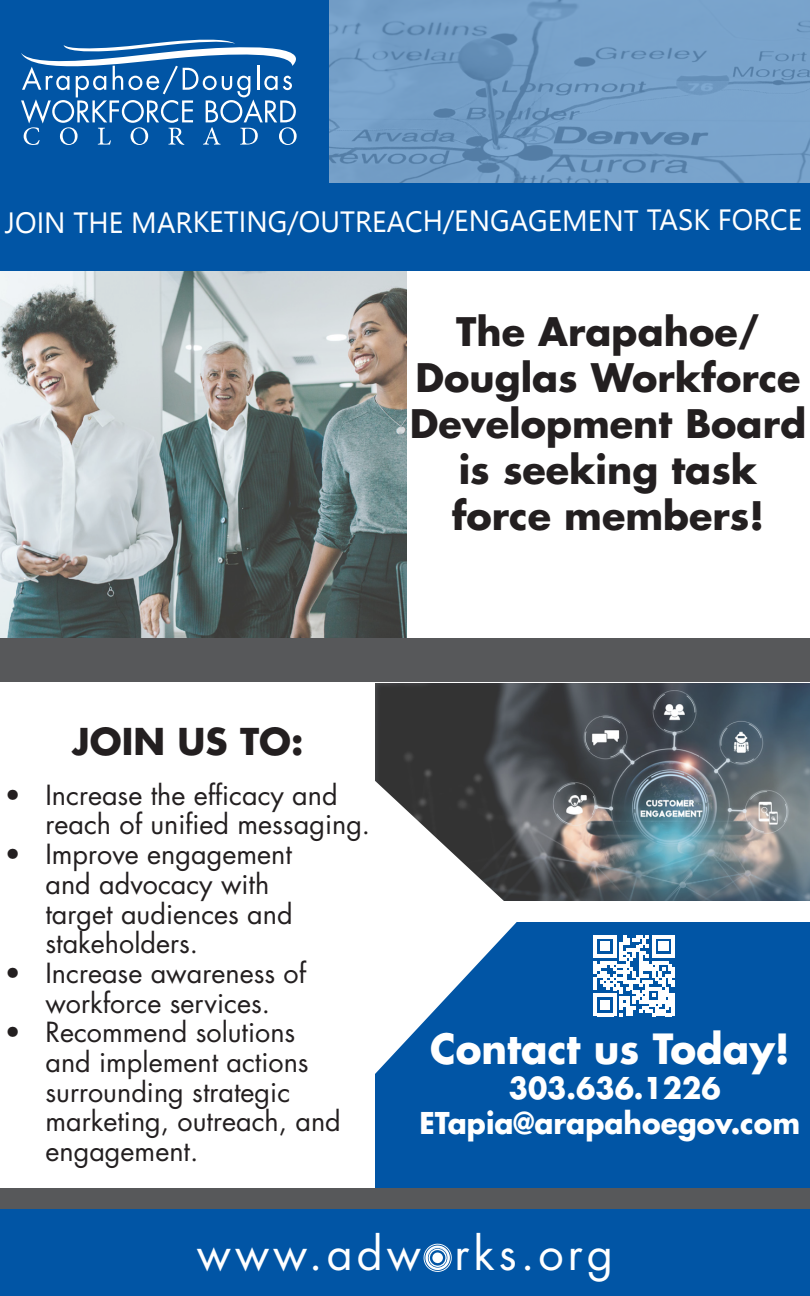
<style>
.page{position:relative;width:810px;height:1296px;background:#fff}
.page>*{position:absolute;margin:0;border:0;box-sizing:border-box;transform-origin:0 0}
.t1{font:45px "Futura Std";letter-spacing:.09em;color:#fff}
.t2{font:700 40.5px "Futura Std";color:#fff;scale:.96 1}
.t3{font:700 38.25px/45.9px "Futura Std";color:#231f20;text-align:center}
.t4{font:700 36px "Futura Std";color:#231f20}
.t5{font:700 29.25px "Futura Std";color:#fff;scale:.96 1}
.t6{font:27px/29.7px "Futura Std";color:#231f20}
</style>
<div class="page">
<div style="left:376px;top:922px;width:434px;height:266px;background:#0155a5"></div>
<svg style="left:328px;top:0;width:482px;height:183px;background:#729cc5"></svg>
<div style="left:0;top:1209px;width:810px;height:87px;background:#0155a5"></div>
<div style="left:0;top:1188px;width:810px;height:21px;background:#57585a"></div>
<svg style="left:423px;top:1243px;width:29px;height:29px"></svg>
<div style="left:0;top:0;width:328px;height:190px;background:#0155a5"></div>
<svg style="left:21px;top:39px;width:276px;height:106px"></svg>
<img style="left:376px;top:683px;width:434px;height:218px">
<svg style="left:375px;top:739px;width:146px;height:435px"></svg>
<img style="left:0;top:270px;width:406px;height:368px">
<div style="left:0;top:638px;width:810px;height:43px;background:#57585a"></div>
<div style="left:0;top:183px;width:810px;height:87px;background:#0155a5"></div>
<svg style="left:594px;top:935px;width:81px;height:81px"></svg>
<p class="t3" style="left:410px;top:308px;width:398px">The Arapahoe/<br>Douglas Workforce<br>Development Board is seeking task force members!</p>
<p class="t4" style="left:72px;top:718px;width:233px">JOIN US TO:</p>
<p class="t6" style="left:45px;top:780px;width:326px;text-indent:-40px">• Increase the efficacy and reach of unified messaging.</p>
<p class="t6" style="left:45px;top:840px;width:249px;text-indent:-40px">• Improve engagement and advocacy with target audiences and stakeholders.</p>
<p class="t6" style="left:5px;top:958px;width:303px;text-align:center">• Increase awareness of workforce services.</p>
<p class="t6" style="left:45px;top:1018px;width:297px;text-indent:-40px">• Recommend solutions and implement actions surrounding strategic marketing, outreach, and engagement.</p>
<p class="t2" style="left:430px;top:1022px;width:376px">Contact us Today!</p>
<p class="t5" style="left:509px;top:1069px;width:222px">303.636.1226</p>
<p class="t5" style="left:420px;top:1104px;width:398px">ETapia@arapahoegov.com</p>
<p class="t1" style="left:197px;top:1224px;width:418px">www.adw rks.org</p>
</div>
